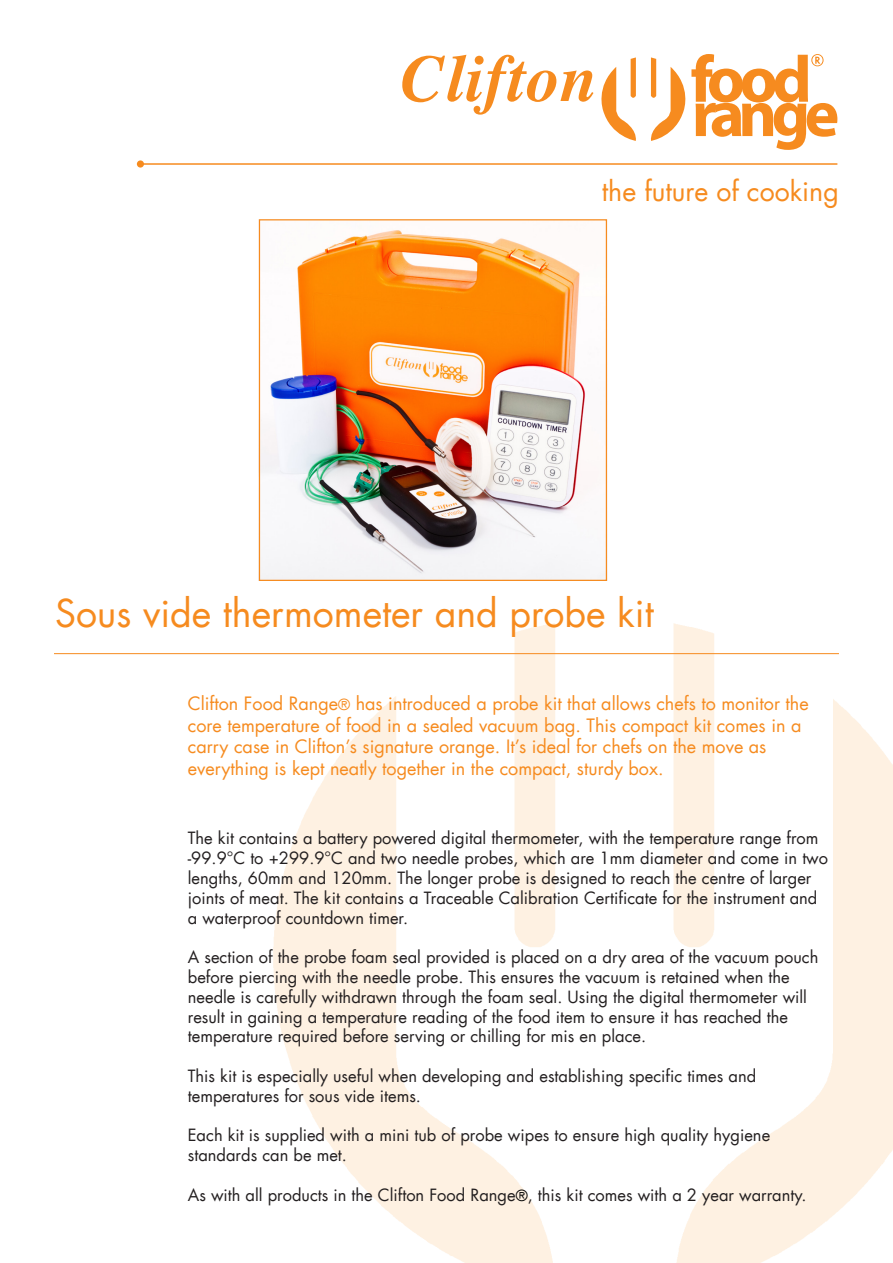
<style>
.page{position:relative;width:893px;height:1263px;background:#fff}
.page>*{position:absolute;margin:0;border:0;box-sizing:border-box;transform-origin:0 0}
.t1{font:37.5px "Futura LT";color:#f68b1f}
.t2{font:26.7px "Futura LT";color:#f68b1f}
.t3{font:18px "Futura LT";color:#f68b1f}
.t4{font:16.5px/19.8px "Futura LT";color:#231f20}
.s1{font-size:15px}
.s2{font-size:15px;color:#000}
</style>
<div class="page">
<img style="left:251px;top:623px;width:642px;height:640px">
<img style="left:261px;top:230px;width:344px;height:349px">
<svg style="left:402px;top:55px;width:234px;height:86px"></svg>
<svg style="left:650px;top:54px;width:187px;height:96px"></svg>
<hr style="left:140px;top:163px;width:697px;height:2px;background:#f68b1f">
<div style="left:137px;top:160px;width:7px;height:8px;background:#f68b1f;border-radius:50%"></div>
<hr style="left:54px;top:653px;width:785px;height:1px;background:#f68b1f">
<div style="left:259px;top:219px;width:348px;height:362px;border:1px solid #f68b1f"></div>
<p class="t2" style="left:602px;top:174px;width:239px">the future of cooking</p>
<p class="t1" style="left:55px;top:589px;width:600px">Sous vide thermometer and probe kit</p>
<p class="t3" style="left:188px;top:692px;width:622px">Clifton Food Range<span class="s1">®</span> has introduced a probe kit that allows chefs to monitor the</p>
<p class="t3" style="left:188px;top:714px;width:615px">core temperature of food in a sealed vacuum bag. This compact kit comes in a</p>
<p class="t3" style="left:188px;top:735px;width:580px">carry case in Clifton’s signature orange. It’s ideal for chefs on the move as</p>
<p class="t3" style="left:188px;top:757px;width:477px">everything is kept neatly together in the compact, sturdy box.</p>
<p class="t4" style="left:188px;top:829px;width:632px">The kit contains a battery powered digital thermometer, with the temperature range from</p>
<p class="t4" style="left:188px;top:848px;width:642px">-99.9°C to +299.9°C and two needle probes, which are 1mm diameter and come in two lengths, 60mm and 120mm. The longer probe is designed to reach the centre of larger joints of meat. The kit contains a Traceable Calibration Certificate for the instrument and</p>
<p class="t4" style="left:188px;top:908px;width:222px">a waterproof countdown timer.</p>
<p class="t4" style="left:188px;top:947px;width:632px">A section of the probe foam seal provided is placed on a dry area of the vacuum pouch</p>
<p class="t4" style="left:188px;top:967px;width:603px">before piercing with the needle probe. This ensures the vacuum is retained when the</p>
<p class="t4" style="left:188px;top:987px;width:621px">needle is carefully withdrawn through the foam seal. Using the digital thermometer will result in gaining a temperature reading of the food item to ensure it has reached the</p>
<p class="t4" style="left:188px;top:1027px;width:460px">temperature required before serving or chilling for mis en place.</p>
<p class="t4" style="left:188px;top:1066px;width:570px">This kit is especially useful when developing and establishing specific times and</p>
<p class="t4" style="left:188px;top:1086px;width:235px">temperatures for sous vide items.</p>
<p class="t4" style="left:188px;top:1126px;width:584px">Each kit is supplied with a mini tub of probe wipes to ensure high quality hygiene</p>
<p class="t4" style="left:188px;top:1145px;width:161px">standards can be met.</p>
<p class="t4" style="left:188px;top:1185px;width:620px">As with all products in the Clifton Food Range<span class="s2">®</span>, this kit comes with a 2 year warranty.</p>
</div>
